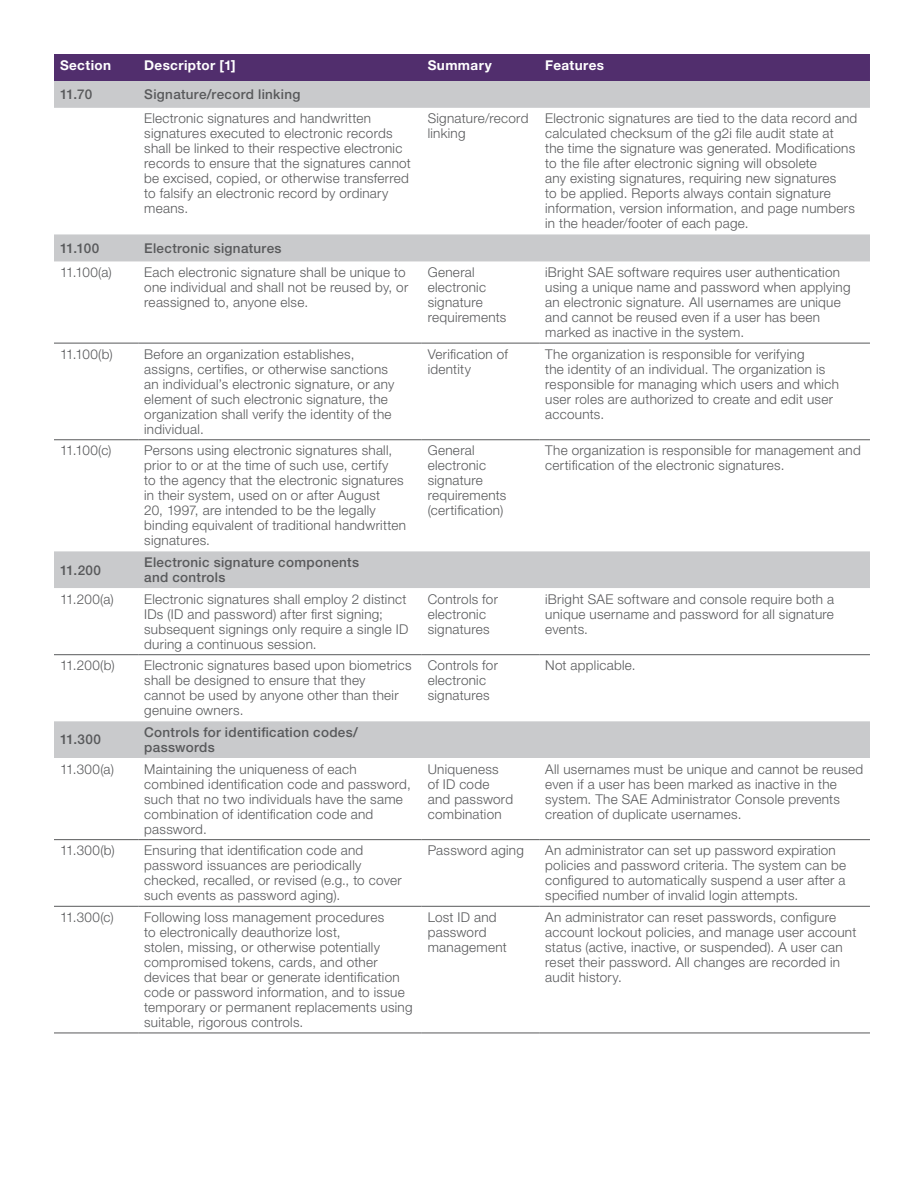
<style>
.page{position:relative;width:918px;height:1188px;background:#fff}
.page>*{position:absolute;margin:0;border:0;box-sizing:border-box;transform-origin:0 0}
.t1{font:300 13.5px/15px "Helvetica Neue LTW1 G";letter-spacing:.02em;color:#58595b}
.t2{font:500 13.5px/15px "Helvetica Neue LTW1 G";letter-spacing:.025em;color:#58595b}
.t3{font:700 13.5px "Helvetica Neue LTW1 G";letter-spacing:.03em;color:#fff}
</style>
<div class="page">
<div style="left:54px;top:54px;width:816px;height:27px;background:#512e6d"></div>
<svg style="left:54px;top:81px;width:816px;height:507px"></svg>
<div style="left:54px;top:721px;width:816px;height:37px;background:#c9cacc"></div>
<hr style="left:54px;top:343px;width:84px;height:1px;background:#58595b">
<hr style="left:138px;top:343px;width:284px;height:1px;background:#58595b">
<hr style="left:422px;top:343px;width:117px;height:1px;background:#58595b">
<hr style="left:539px;top:343px;width:331px;height:1px;background:#58595b">
<hr style="left:54px;top:440px;width:84px;height:1px;background:#58595b">
<hr style="left:138px;top:440px;width:284px;height:1px;background:#58595b">
<hr style="left:422px;top:440px;width:117px;height:1px;background:#58595b">
<hr style="left:539px;top:440px;width:331px;height:1px;background:#58595b">
<hr style="left:54px;top:654px;width:84px;height:1px;background:#58595b">
<hr style="left:138px;top:654px;width:284px;height:1px;background:#58595b">
<hr style="left:422px;top:654px;width:117px;height:1px;background:#58595b">
<hr style="left:539px;top:654px;width:331px;height:1px;background:#58595b">
<hr style="left:54px;top:839px;width:84px;height:1px;background:#58595b">
<hr style="left:138px;top:839px;width:284px;height:1px;background:#58595b">
<hr style="left:422px;top:839px;width:117px;height:1px;background:#58595b">
<hr style="left:539px;top:839px;width:331px;height:1px;background:#58595b">
<hr style="left:54px;top:906px;width:84px;height:1px;background:#58595b">
<hr style="left:138px;top:906px;width:284px;height:1px;background:#58595b">
<hr style="left:422px;top:906px;width:117px;height:1px;background:#58595b">
<hr style="left:539px;top:906px;width:331px;height:1px;background:#58595b">
<hr style="left:54px;top:1033px;width:84px;height:1px;background:#58595b">
<hr style="left:138px;top:1033px;width:284px;height:1px;background:#58595b">
<hr style="left:422px;top:1033px;width:117px;height:1px;background:#58595b">
<hr style="left:539px;top:1033px;width:331px;height:1px;background:#58595b">
<p class="t3" style="left:60px;top:57px;width:53px">Section</p>
<p class="t3" style="left:144px;top:57px;width:93px">Descriptor [1]</p>
<p class="t3" style="left:428px;top:57px;width:66px">Summary</p>
<p class="t3" style="left:545px;top:57px;width:60px">Features</p>
<p class="t2" style="left:60px;top:87px;width:34px">11.70</p>
<p class="t2" style="left:144px;top:87px;width:158px">Signature/record linking</p>
<p class="t1" style="left:144px;top:111px;width:268px">Electronic signatures and handwritten signatures executed to electronic records shall be linked to their respective electronic records to ensure that the signatures cannot be excised, copied, or otherwise transferred to falsify an electronic record by ordinary means.</p>
<p class="t1" style="left:428px;top:111px;width:102px">Signature/record linking</p>
<p class="t1" style="left:545px;top:111px;width:314px">Electronic signatures are tied to the data record and calculated checksum of the g2i file audit state at<br>the time the signature was generated. Modifications to the file after electronic signing will obsolete<br>any existing signatures, requiring new signatures<br>to be applied. Reports always contain signature information, version information, and page numbers in the header/footer of each page.</p>
<p class="t2" style="left:60px;top:240px;width:41px">11.100</p>
<p class="t2" style="left:144px;top:240px;width:139px">Electronic signatures</p>
<p class="t1" style="left:60px;top:265px;width:53px">11.100(a)</p>
<p class="t1" style="left:144px;top:265px;width:266px">Each electronic signature shall be unique to one individual and shall not be reused by, or reassigned to, anyone else.</p>
<p class="t1" style="left:428px;top:265px;width:80px">General electronic signature requirements</p>
<p class="t1" style="left:545px;top:265px;width:307px">iBright SAE software requires user authentication using a unique name and password when applying an electronic signature. All usernames are unique and cannot be reused even if a user has been marked as inactive in the system.</p>
<p class="t1" style="left:60px;top:346px;width:54px">11.100(b)</p>
<p class="t1" style="left:144px;top:346px;width:252px">Before an organization establishes, assigns, certifies, or otherwise sanctions an individual’s electronic signature, or any element of such electronic signature, the organization shall verify the identity of the individual.</p>
<p class="t1" style="left:428px;top:346px;width:82px">Verification of identity</p>
<p class="t1" style="left:545px;top:346px;width:295px">The organization is responsible for verifying<br>the identity of an individual. The organization is responsible for managing which users and which user roles are authorized to create and edit user accounts.</p>
<p class="t1" style="left:60px;top:443px;width:53px">11.100(c)</p>
<p class="t1" style="left:144px;top:443px;width:263px">Persons using electronic signatures shall, prior to or at the time of such use, certify<br>to the agency that the electronic signatures in their system, used on or after August<br>20, 1997, are intended to be the legally binding equivalent of traditional handwritten signatures.</p>
<p class="t1" style="left:428px;top:443px;width:80px">General electronic signature requirements (certification)</p>
<p class="t1" style="left:545px;top:443px;width:317px">The organization is responsible for management and certification of the electronic signatures.</p>
<p class="t2" style="left:60px;top:562px;width:43px">11.200</p>
<p class="t2" style="left:144px;top:555px;width:216px">Electronic signature components and controls</p>
<p class="t1" style="left:60px;top:591px;width:55px">11.200(a)</p>
<p class="t1" style="left:144px;top:591px;width:266px">Electronic signatures shall employ 2 distinct IDs (ID and password) after first signing; subsequent signings only require a single ID during a continuous session.</p>
<p class="t1" style="left:428px;top:591px;width:72px">Controls for electronic signatures</p>
<p class="t1" style="left:545px;top:591px;width:291px;text-align:justify">iBright SAE software and console require both a unique username and password for all signature events.</p>
<p class="t1" style="left:60px;top:658px;width:56px">11.200(b)</p>
<p class="t1" style="left:144px;top:658px;width:269px">Electronic signatures based upon biometrics shall be designed to ensure that they<br>cannot be used by anyone other than their genuine owners.</p>
<p class="t1" style="left:428px;top:658px;width:72px">Controls for electronic signatures</p>
<p class="t1" style="left:545px;top:658px;width:92px">Not applicable.</p>
<p class="t2" style="left:60px;top:732px;width:43px">11.300</p>
<p class="t2" style="left:144px;top:725px;width:215px">Controls for identification codes/ passwords</p>
<p class="t1" style="left:60px;top:761px;width:55px">11.300(a)</p>
<p class="t1" style="left:144px;top:761px;width:268px">Maintaining the uniqueness of each combined identification code and password, such that no two individuals have the same combination of identification code and password.</p>
<p class="t1" style="left:428px;top:761px;width:87px">Uniqueness of ID code and password combination</p>
<p class="t1" style="left:545px;top:761px;width:320px">All usernames must be unique and cannot be reused even if a user has been marked as inactive in the system. The SAE Administrator Console prevents creation of duplicate usernames.</p>
<p class="t1" style="left:60px;top:843px;width:56px">11.300(b)</p>
<p class="t1" style="left:144px;top:843px;width:259px">Ensuring that identification code and password issuances are periodically checked, recalled, or revised (e.g., to cover such events as password aging).</p>
<p class="t1" style="left:428px;top:843px;width:98px">Password aging</p>
<p class="t1" style="left:545px;top:843px;width:302px">An administrator can set up password expiration policies and password criteria. The system can be configured to automatically suspend a user after a specified number of invalid login attempts.</p>
<p class="t1" style="left:60px;top:910px;width:55px">11.300(c)</p>
<p class="t1" style="left:144px;top:910px;width:270px">Following loss management procedures<br>to electronically deauthorize lost,<br>stolen, missing, or otherwise potentially compromised tokens, cards, and other devices that bear or generate identification code or password information, and to issue temporary or permanent replacements using suitable, rigorous controls.</p>
<p class="t1" style="left:428px;top:910px;width:81px">Lost ID and password management</p>
<p class="t1" style="left:545px;top:910px;width:313px">An administrator can reset passwords, configure account lockout policies, and manage user account status (active, inactive, or suspended). A user can reset their password. All changes are recorded in audit history.</p>
</div>
